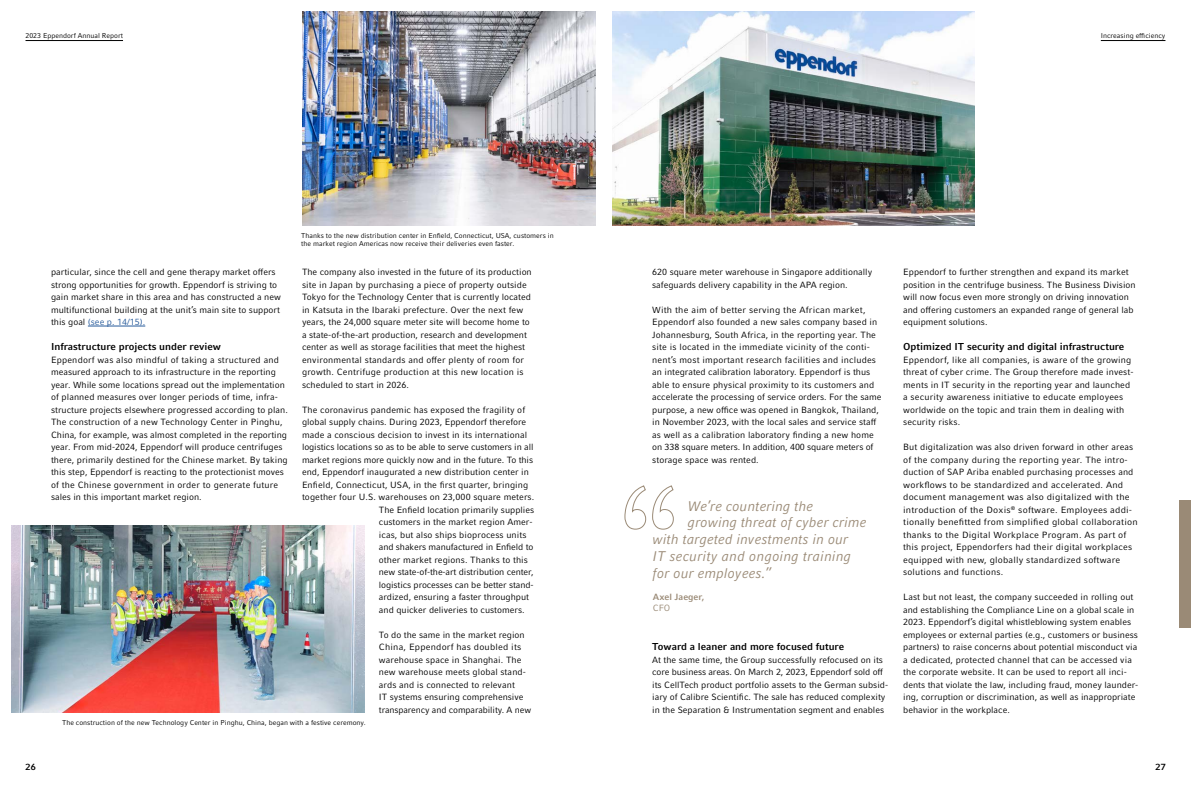
<style>
.page{position:relative;width:1191px;height:794px;background:#fff}
.page>*{position:absolute;margin:0;border:0;box-sizing:border-box;transform-origin:0 0}
.t1{font:italic 14px "Compatil Factfor Eppendorf";color:#9a8a76}
.t2{font:700 10px "Compatil Factfor Eppendorf";color:#000}
.t3{font:9px/12.5px "Compatil Factfor Eppendorf";color:#000}
.t4{font:9px/12.5px "Compatil Factfor Eppendorf";letter-spacing:.02em;color:#000}
.t5{font:700 9px "Compatil Factfor Eppendorf";color:#9a8a76}
.t6{font:700 9px "Compatil Factfor Eppendorf";color:#000}
.t7{font:9px "Compatil Factfor Eppendorf";color:#9a8a76}
.t8{font:7px/8px "Compatil Factfor Eppendorf";color:#000}
.s1{color:#275b9b}
</style>
<div class="page">
<hr style="left:26px;top:40px;width:97px;height:1px;background:#000">
<hr style="left:1100px;top:40px;width:65px;height:1px;background:#000">
<hr style="left:88px;top:326px;width:57px;height:1px;background:#275b9b">
<svg style="left:624px;top:485px;width:50px;height:45px"></svg>
<img style="left:612px;top:11px;width:362px;height:214px">
<img style="left:302px;top:11px;width:293px;height:214px">
<img style="left:12px;top:525px;width:353px;height:187px">
<div style="left:1179px;top:500px;width:12px;height:127px;background:#9a8a76"></div>
<p class="t8" style="left:26px;top:31px;width:99px">2023 Eppendorf Annual Report</p>
<p class="t3" style="left:51px;top:266px;width:231px">particular, since the cell and gene therapy market offers strong opportunities for growth. Eppendorf is striving to gain market share in this area and has constructed a new multifunctional building at the unit’s main site to support this goal <span class="s1">(see p. 14/15).</span></p>
<p class="t2" style="left:51px;top:341px;width:171px">Infrastructure projects under review</p>
<p class="t3" style="left:51px;top:353px;width:238px">Eppendorf was also mindful of taking a structured and measured approach to its infrastructure in the reporting year. While some locations spread out the implementation of planned measures over longer periods of time, infra&shy;structure projects elsewhere progressed according to plan.<br>The construction of a new Technology Center in Pinghu, China, for example, was almost completed in the reporting year. From mid-2024, Eppendorf will produce centrifuges there, primarily destined for the Chinese market. By taking this step, Eppendorf is reacting to the protectionist moves of the Chinese government in order to generate future sales in this important market region.</p>
<p class="t8" style="left:301px;top:231px;width:254px">Thanks to the new distribution center in Enfield, Connecticut, USA, customers in the market region Americas now receive their deliveries even faster.</p>
<p class="t3" style="left:302px;top:266px;width:231px">The company also invested in the future of its production site in Japan by purchasing a piece of property outside Tokyo for the Technology Center that is currently located in Katsuta in the Ibaraki prefecture. Over the next few years, the 24,000 square meter site will become home to a state-of-the-art production, research and development center as well as storage facilities that meet the highest environmental standards and offer plenty of room for growth. Centrifuge production at this new location is scheduled to start in 2026.</p>
<p class="t3" style="left:302px;top:403px;width:225px">The coronavirus pandemic has exposed the fragility of</p>
<p class="t3" style="left:302px;top:416px;width:226px">global supply chains. During 2023, Eppendorf therefore</p>
<p class="t3" style="left:302px;top:428px;width:227px">made a conscious decision to invest in its international</p>
<p class="t3" style="left:302px;top:441px;width:233px">logistics locations so as to be able to serve customers in all</p>
<p class="t3" style="left:302px;top:453px;width:233px">market regions more quickly now and in the future. To this</p>
<p class="t3" style="left:302px;top:466px;width:228px">end, Eppendorf inaugurated a new distribution center in</p>
<p class="t3" style="left:302px;top:478px;width:228px">Enfield, Connecticut, USA, in the first quarter, bringing</p>
<p class="t3" style="left:302px;top:491px;width:234px">together four U.S. warehouses on 23,000 square meters.</p>
<p class="t3" style="left:379px;top:503px;width:157px">The Enfield location primarily supplies</p>
<p class="t3" style="left:379px;top:516px;width:155px">customers in the market region Amer-</p>
<p class="t3" style="left:379px;top:528px;width:149px">icas, but also ships bioprocess units</p>
<p class="t3" style="left:379px;top:541px;width:156px">and shakers manufactured in Enfield to</p>
<p class="t3" style="left:379px;top:553px;width:151px">other market regions. Thanks to this</p>
<p class="t3" style="left:379px;top:566px;width:156px">new state-of-the-art distribution center,</p>
<p class="t3" style="left:379px;top:578px;width:156px">logistics processes can be better stand-</p>
<p class="t3" style="left:379px;top:591px;width:152px">ardized, ensuring a faster throughput</p>
<p class="t3" style="left:379px;top:603px;width:147px">and quicker deliveries to customers.</p>
<p class="t3" style="left:379px;top:628px;width:154px">To do the same in the market region China, Eppendorf has doubled its warehouse space in Shanghai. The new warehouse meets global stand&shy;ards and is connected to relevant<br>IT systems ensuring comprehensive transparency and comparability. A new</p>
<p class="t8" style="left:62px;top:718px;width:305px">The construction of the new Technology Center in Pinghu, China, began with a festive ceremony.</p>
<p class="t8" style="left:1100px;top:31px;width:66px">Increasing efficiency</p>
<p class="t3" style="left:652px;top:266px;width:221px">620 square meter warehouse in Singapore additionally safeguards delivery capability in the APA region.</p>
<p class="t3" style="left:652px;top:303px;width:231px">With the aim of better serving the African market, Eppendorf also founded a new sales company based in Johannesburg, South Africa, in the reporting year. The site is located in the immediate vicinity of the conti&shy;nent’s most important research facilities and includes an integrated calibration laboratory. Eppendorf is thus able to ensure physical proximity to its customers and accelerate the processing of service orders. For the same purpose, a new office was opened in Bangkok, Thailand, in November 2023, with the local sales and service staff as well as a calibration laboratory finding a new home on 338 square meters. In addition, 400 square meters of storage space was rented.</p>
<h1 class="t1" style="left:688px;top:497px;width:127px">We’re countering the</h1>
<h1 class="t1" style="left:688px;top:514px;width:180px">growing threat of cyber crime</h1>
<h1 class="t1" style="left:653px;top:531px;width:197px">with targeted investments in our</h1>
<h1 class="t1" style="left:653px;top:548px;width:200px">IT security and ongoing training</h1>
<h1 class="t1" style="left:653px;top:565px;width:120px">for our employees.”</h1>
<p class="t5" style="left:653px;top:591px;width:53px">Axel Jaeger,</p>
<p class="t7" style="left:653px;top:602px;width:19px">CFO</p>
<p class="t2" style="left:652px;top:641px;width:193px">Toward a leaner and more focused future</p>
<p class="t3" style="left:652px;top:653px;width:237px">At the same time, the Group successfully refocused on its core business areas. On March 2, 2023, Eppendorf sold off its CellTech product portfolio assets to the German subsid&shy;iary of Calibre Scientific. The sale has reduced complexity in the Separation &amp; Instrumentation segment and enables</p>
<p class="t3" style="left:903px;top:266px;width:234px">Eppendorf to further strengthen and expand its market position in the centrifuge business. The Business Division will now focus even more strongly on driving innovation and offering customers an expanded range of general lab equipment solutions.</p>
<p class="t2" style="left:903px;top:341px;width:223px">Optimized IT security and digital infrastructure</p>
<p class="t3" style="left:903px;top:353px;width:232px">Eppendorf, like all companies, is aware of the growing threat of cyber crime. The Group therefore made invest&shy;ments in IT security in the reporting year and launched a security awareness initiative to educate employees worldwide on the topic and train them in dealing with security risks.</p>
<p class="t4" style="left:903px;top:441px;width:236px">But digitalization was also driven forward in other areas of the company during the reporting year. The intro&shy;duction of SAP Ariba enabled purchasing processes and workflows to be standardized and accelerated. And document management was also digitalized with the introduction of the Doxis<sup>®</sup> software. Employees addi&shy;tionally benefitted from simplified global collaboration thanks to the Digital Workplace Program. As part of this project, Eppendorfers had their digital workplaces equipped with new, globally standardized software solutions and functions.</p>
<p class="t3" style="left:903px;top:591px;width:237px">Last but not least, the company succeeded in rolling out and establishing the Compliance Line on a global scale in 2023. Eppendorf’s digital whistleblowing system enables employees or external parties (e.g., customers or business partners) to raise concerns about potential misconduct via a dedicated, protected channel that can be accessed via the corporate website. It can be used to report all inci&shy;dents that violate the law, including fraud, money launder&shy;ing, corruption or discrimination, as well as inappropriate behavior in the workplace.</p>
<p class="t6" style="left:26px;top:761px;width:12px">26</p>
<p class="t6" style="left:1155px;top:761px;width:12px">27</p>
</div>
